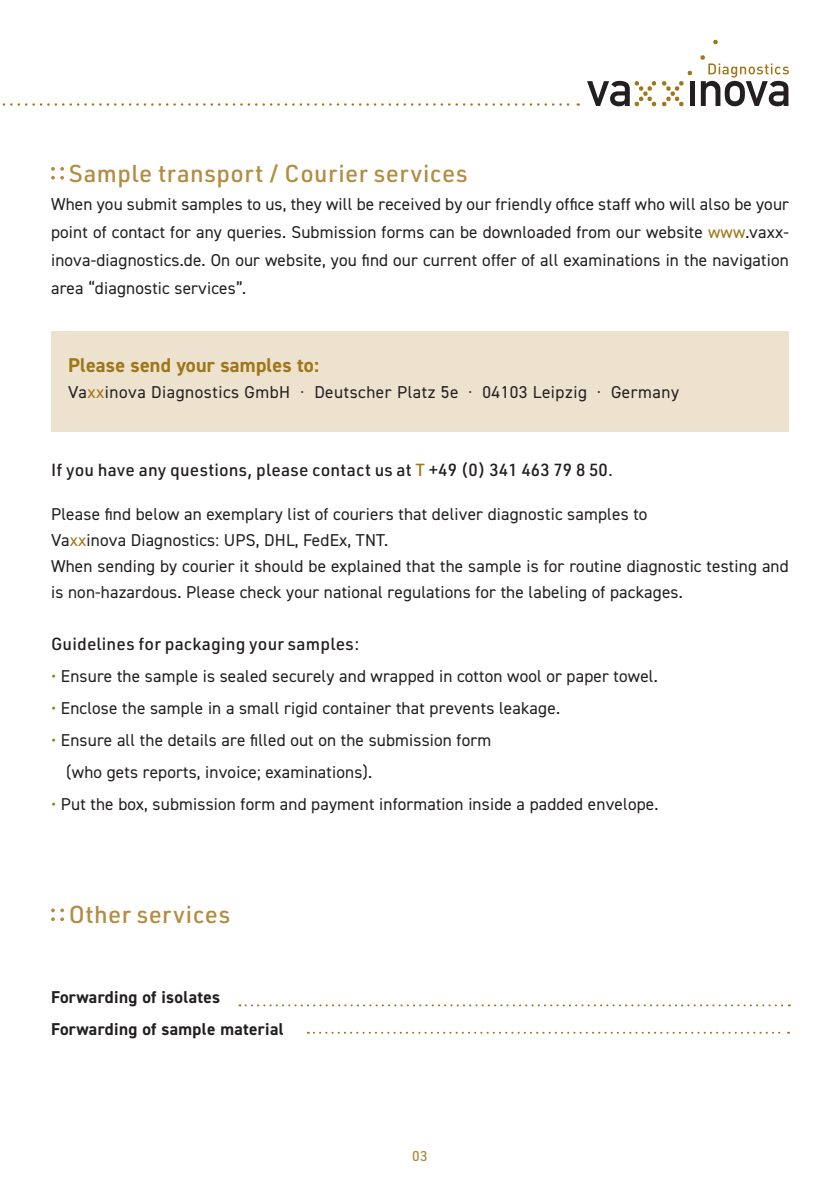
<style>
.page{position:relative;width:840px;height:1191px;background:#fff}
.page>*{position:absolute;margin:0;border:0;box-sizing:border-box;transform-origin:0 0}
.t1{font:500 24px "URWDIN";letter-spacing:.02em;color:#b28c41}
.t2{font:700 20px "DIN2014";letter-spacing:.01em;color:#9f7618}
.t3{font:17.2px/28px "DIN2014";letter-spacing:.01em;color:#231f20;text-align:justify}
.t4{font:500 17.2px "URWDIN";letter-spacing:.01em;color:#231f20}
.t5{font:17.2px "DIN2014";letter-spacing:.03em;color:#231f20}
.t6{font:700 17.2px "DIN2014";letter-spacing:.02em;color:#231f20}
.t7{font:500 14px "URWDIN";color:#b28c41}
.s1{color:#9f7618}
</style>
<div class="page">
<hr style="left:690px;top:81px;width:4px;height:25px;background:#231f20">
<svg style="left:587px;top:70px;width:105px;height:37px"></svg>
<svg style="left:713px;top:39px;width:4px;height:6px"></svg>
<svg style="left:700px;top:55px;width:88px;height:51px"></svg>
<svg style="left:2px;top:103px;width:576px;height:3px"></svg>
<div style="left:51px;top:332px;width:737px;height:100px;background:#ede2ce"></div>
<svg style="left:51px;top:167px;width:13px;height:13px"></svg>
<svg style="left:51px;top:908px;width:13px;height:13px"></svg>
<svg style="left:239px;top:1004px;width:550px;height:2px"></svg>
<svg style="left:308px;top:1031px;width:480px;height:2px"></svg>
<p class="t1" style="left:69px;top:157px;width:400px">Sample transport / Courier services</p>
<p class="t3" style="left:51px;top:189px;width:739px">When you submit samples to us, they will be received by our friendly office staff who will also be your point of contact for any queries. Submission forms can be downloaded from our website <span class="s1">www</span>.vaxx&shy;inova-diagnostics.de. On our website, you find our current offer of all examinations in the navigation area “diagnostic services”.</p>
<p class="t2" style="left:68px;top:351px;width:252px">Please send your samples to:</p>
<p class="t5" style="left:68px;top:381px;width:612px">Va<span class="s1">xx</span>inova Diagnostics GmbH · Deutscher Platz 5e · 04103 Leipzig · Germany</p>
<p class="t4" style="left:51px;top:458px;width:563px">If you have any questions, please contact us at <span class="s1">T</span> +49 (0) 341 463 79 8 50.</p>
<p class="t3" style="left:51px;top:499px;width:597px">Please find below an exemplary list of couriers that deliver diagnostic samples to</p>
<p class="t3" style="left:51px;top:525px;width:338px">Va<span class="s1">xx</span>inova Diagnostics: UPS, DHL, FedEx, TNT.</p>
<p class="t3" style="left:51px;top:552px;width:738px;line-height:26px">When sending by courier it should be explained that the sample is for routine diagnostic testing and is non-hazardous. Please check your national regulations for the labeling of packages.</p>
<p class="t4" style="left:51px;top:632px;width:309px">Guidelines for packaging your samples:</p>
<p class="t3" style="left:51px;top:661px;width:608px"><span class="s1">•</span> Ensure the sample is sealed securely and wrapped in cotton wool or paper towel.</p>
<p class="t3" style="left:51px;top:693px;width:510px"><span class="s1">•</span> Enclose the sample in a small rigid container that prevents leakage.</p>
<p class="t3" style="left:51px;top:725px;width:441px"><span class="s1">•</span> Ensure all the details are filled out on the submission form</p>
<p class="t3" style="left:66px;top:757px;width:307px">(who gets reports, invoice; examinations).</p>
<p class="t3" style="left:51px;top:789px;width:608px"><span class="s1">•</span> Put the box, submission form and payment information inside a padded envelope.</p>
<p class="t1" style="left:69px;top:898px;width:163px">Other services</p>
<p class="t6" style="left:51px;top:985px;width:171px">Forwarding of isolates</p>
<p class="t6" style="left:51px;top:1017px;width:234px">Forwarding of sample material</p>
<p class="t7" style="left:412px;top:1147px;width:17px">03</p>
</div>
